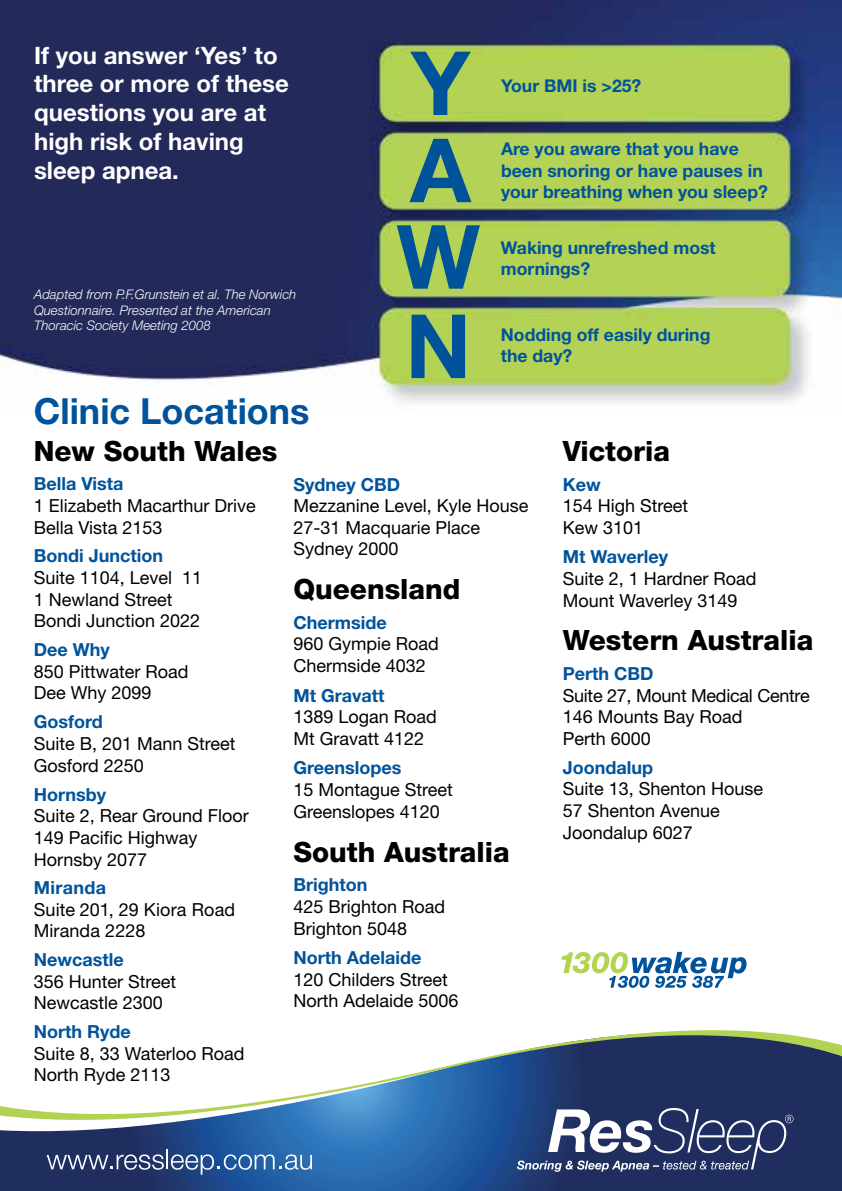
<style>
.page{position:relative;width:842px;height:1191px;background:#fff}
.page>*{position:absolute;margin:0;border:0;box-sizing:border-box;transform-origin:0 0}
.t1{font:700 88.8px/87.6px "Helvetica Neue";color:#00539b;text-align:justify}
.t2{font:700 36px "Helvetica Neue";color:#00539b}
.t3{font:800 28px "Helvetica Neue";color:#000}
.t4{font:700 24px/28.8px "Helvetica Neue";color:#fff}
.t5{font:18px/21.6px "Helvetica Neue";color:#000}
.t6{font:700 18px "Helvetica Neue";color:#00539b}
.t7{font:700 18px "Helvetica Neue";letter-spacing:.02em;color:#00539b}
.t8{font:700 17.6px/21.2px "Helvetica Neue";color:#00539b}
.t9{font:italic 300 13.2px/15.8px "Helvetica Neue";color:#fff}
</style>
<div class="page">
<img style="left:0;top:0;width:842px;height:403px">
<svg style="left:0;top:1153px;width:842px;height:38px;background:#21447e"></svg>
<svg style="left:0;top:987px;width:842px;height:166px"></svg>
<svg style="left:47px;top:1154px;width:117px;height:15px;background:#606b8e"></svg>
<hr style="left:166px;top:1149px;width:2px;height:20px;background:#fff">
<svg style="left:171px;top:1154px;width:141px;height:20px;background:#517bb0"></svg>
<svg style="left:561px;top:951px;width:185px;height:36px"></svg>
<svg style="left:517px;top:1108px;width:276px;height:63px"></svg>
<h3 class="t4" style="left:34px;top:40px;width:256px">If you answer ‘Yes’ to three or more of these questions you are at high risk of having sleep apnea.</h3>
<p class="t9" style="left:34px;top:286px;width:264px">Adapted from P.F.Grunstein et al. The Norwich<br>Questionnaire. Presented at the American<br>Thoracic Society Meeting 2008</p>
<h2 class="t2" style="left:34px;top:388px;width:277px">Clinic Locations</h2>
<h1 class="t1" style="left:396px;top:38px;width:85px">Y A W N</h1>
<p class="t8" style="left:501px;top:75px;width:142px">Your BMI is &gt;25?</p>
<p class="t8" style="left:501px;top:138px;width:268px">Are you aware that you have been snoring or have pauses in your breathing when you sleep?</p>
<p class="t8" style="left:501px;top:236px;width:216px">Waking unrefreshed most mornings?</p>
<p class="t8" style="left:501px;top:324px;width:211px">Nodding off easily during the day?</p>
<h3 class="t3" style="left:34px;top:434px;width:245px">New South Wales</h3>
<p class="t6" style="left:34px;top:473px;width:91px">Bella Vista</p>
<p class="t5" style="left:34px;top:494px;width:224px">1 Elizabeth Macarthur Drive<br>Bella Vista 2153</p>
<p class="t6" style="left:34px;top:545px;width:131px">Bondi Junction</p>
<p class="t5" style="left:34px;top:566px;width:170px">Suite 1104, Level 11<br>1 Newland Street<br>Bondi Junction 2022</p>
<p class="t6" style="left:34px;top:638px;width:78px">Dee Why</p>
<p class="t5" style="left:34px;top:660px;width:156px">850 Pittwater Road<br>Dee Why 2099</p>
<p class="t6" style="left:34px;top:710px;width:70px">Gosford</p>
<p class="t5" style="left:34px;top:732px;width:203px">Suite B, 201 Mann Street<br>Gosford 2250</p>
<p class="t6" style="left:34px;top:783px;width:74px">Hornsby</p>
<p class="t5" style="left:34px;top:805px;width:217px">Suite 2, Rear Ground Floor<br>149 Pacific Highway<br>Hornsby 2077</p>
<p class="t7" style="left:34px;top:876px;width:74px">Miranda</p>
<p class="t5" style="left:34px;top:898px;width:203px">Suite 201, 29 Kiora Road<br>Miranda 2228</p>
<p class="t6" style="left:34px;top:948px;width:91px">Newcastle</p>
<p class="t5" style="left:34px;top:970px;width:144px">356 Hunter Street<br>Newcastle 2300</p>
<p class="t6" style="left:34px;top:1020px;width:99px">North Ryde</p>
<p class="t5" style="left:34px;top:1042px;width:212px">Suite 8, 33 Waterloo Road<br>North Ryde 2113</p>
<p class="t6" style="left:293px;top:473px;width:108px">Sydney CBD</p>
<p class="t5" style="left:293px;top:495px;width:236px">Mezzanine Level, Kyle House<br>27-31 Macquarie Place<br>Sydney 2000</p>
<h3 class="t3" style="left:293px;top:572px;width:169px">Queensland</h3>
<p class="t6" style="left:293px;top:611px;width:95px">Chermside</p>
<p class="t5" style="left:293px;top:633px;width:147px">960 Gympie Road<br>Chermside 4032</p>
<p class="t6" style="left:293px;top:684px;width:93px">Mt Gravatt</p>
<p class="t5" style="left:293px;top:705px;width:145px">1389 Logan Road<br>Mt Gravatt 4122</p>
<p class="t6" style="left:293px;top:756px;width:109px">Greenslopes</p>
<p class="t5" style="left:293px;top:778px;width:161px">15 Montague Street<br>Greenslopes 4120</p>
<h3 class="t3" style="left:293px;top:835px;width:218px">South Australia</h3>
<p class="t6" style="left:293px;top:874px;width:75px">Brighton</p>
<p class="t5" style="left:293px;top:895px;width:153px">425 Brighton Road<br>Brighton 5048</p>
<p class="t6" style="left:293px;top:946px;width:129px">North Adelaide</p>
<p class="t5" style="left:293px;top:968px;width:167px">120 Childers Street<br>North Adelaide 5006</p>
<h3 class="t3" style="left:563px;top:434px;width:109px">Victoria</h3>
<p class="t6" style="left:563px;top:473px;width:39px">Kew</p>
<p class="t5" style="left:563px;top:495px;width:127px">154 High Street<br>Kew 3101</p>
<p class="t6" style="left:563px;top:546px;width:107px">Mt Waverley</p>
<p class="t5" style="left:563px;top:567px;width:195px">Suite 2, 1 Hardner Road<br>Mount Waverley 3149</p>
<h3 class="t3" style="left:563px;top:623px;width:252px">Western Australia</h3>
<p class="t6" style="left:563px;top:662px;width:92px">Perth CBD</p>
<p class="t5" style="left:563px;top:684px;width:248px">Suite 27, Mount Medical Centre<br>146 Mounts Bay Road<br>Perth 6000</p>
<p class="t6" style="left:563px;top:756px;width:92px">Joondalup</p>
<p class="t5" style="left:563px;top:778px;width:202px">Suite 13, Shenton House<br>57 Shenton Avenue<br>Joondalup 6027</p>
</div>
